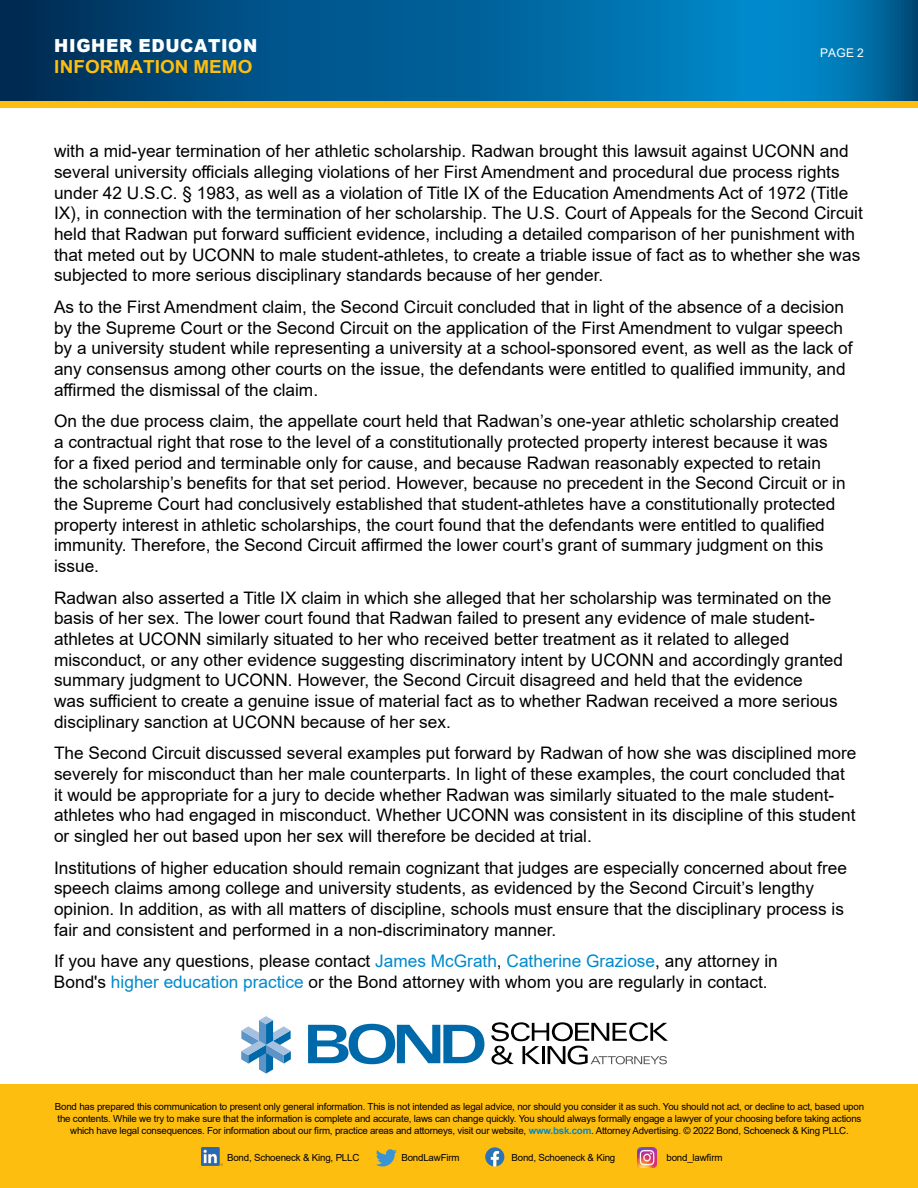
<style>
.page{position:relative;width:918px;height:1188px;background:#fff}
.page>*{position:absolute;margin:0;border:0;box-sizing:border-box;transform-origin:0 0}
.t1{font:900 18px "Arial";letter-spacing:.035em;color:#fff;scale:.95 1}
.t2{font:700 18px "Arial";letter-spacing:.005em;color:#febe10;scale:1.05 1}
.t3{font:17.25px/20.7px "Arial";color:#000}
.t4{font:12px "Arial";color:#fff}
.t5{font:9.75px/11.7px "Arial";letter-spacing:-.02em;color:#000;text-align:center}
.s1{color:#0089cc}
.s2{font-weight:700;color:#0089cc}
</style>
<div class="page">
<div style="left:0;top:54px;width:918px;height:54px;background:#febe10"></div>
<svg style="left:0;top:0;width:918px;height:101px;background:#005f96"></svg>
<div style="left:0;top:1084px;width:918px;height:104px;background:#febe10"></div>
<svg style="left:241px;top:1016px;width:50px;height:58px"></svg>
<svg style="left:308px;top:1024px;width:176px;height:40px"></svg>
<svg style="left:491px;top:1022px;width:177px;height:43px"></svg>
<img style="left:201px;top:1148px;width:22px;height:18px">
<svg style="left:376px;top:1149px;width:21px;height:18px"></svg>
<svg style="left:485px;top:1147px;width:19px;height:19px"></svg>
<img style="left:637px;top:1148px;width:20px;height:19px">
<p class="t1" style="left:54px;top:32px;width:215px">HIGHER EDUCATION</p>
<p class="t2" style="left:54px;top:54px;width:190px">INFORMATION MEMO</p>
<p class="t4" style="left:820px;top:45px;width:45px">PAGE 2</p>
<p class="t3" style="left:54px;top:141px;width:810px">with a mid-year termination of her athletic scholarship. Radwan brought this lawsuit against UCONN and several university officials alleging violations of her First Amendment and procedural due process rights under 42 U.S.C. § 1983, as well as a violation of Title IX of the Education Amendments Act of 1972 (Title IX), in connection with the termination of her scholarship. The U.S. Court of Appeals for the Second Circuit held that Radwan put forward sufficient evidence, including a detailed comparison of her punishment with that meted out by UCONN to male student-athletes, to create a triable issue of fact as to whether she was subjected to more serious disciplinary standards because of her gender.</p>
<p class="t3" style="left:54px;top:296px;width:800px">As to the First Amendment claim, the Second Circuit concluded that in light of the absence of a decision by the Supreme Court or the Second Circuit on the application of the First Amendment to vulgar speech by a university student while representing a university at a school-sponsored event, as well as the lack of any consensus among other courts on the issue, the defendants were entitled to qualified immunity, and affirmed the dismissal of the claim.</p>
<p class="t3" style="left:54px;top:411px;width:793px">On the due process claim, the appellate court held that Radwan’s one-year athletic scholarship created a contractual right that rose to the level of a constitutionally protected property interest because it was for a fixed period and terminable only for cause, and because Radwan reasonably expected to retain the scholarship’s benefits for that set period. However, because no precedent in the Second Circuit or in the Supreme Court had conclusively established that student-athletes have a constitutionally protected property interest in athletic scholarships, the court found that the defendants were entitled to qualified immunity. Therefore, the Second Circuit affirmed the lower court’s grant of summary judgment on this issue.</p>
<p class="t3" style="left:54px;top:587px;width:791px">Radwan also asserted a Title IX claim in which she alleged that her scholarship was terminated on the basis of her sex. The lower court found that Radwan failed to present any evidence of male student&shy;athletes at UCONN similarly situated to her who received better treatment as it related to alleged misconduct, or any other evidence suggesting discriminatory intent by UCONN and accordingly granted summary judgment to UCONN. However, the Second Circuit disagreed and held that the evidence<br>was sufficient to create a genuine issue of material fact as to whether Radwan received a more serious disciplinary sanction at UCONN because of her sex.</p>
<p class="t3" style="left:54px;top:743px;width:804px">The Second Circuit discussed several examples put forward by Radwan of how she was disciplined more severely for misconduct than her male counterparts. In light of these examples, the court concluded that it would be appropriate for a jury to decide whether Radwan was similarly situated to the male student&shy;athletes who had engaged in misconduct. Whether UCONN was consistent in its discipline of this student or singled her out based upon her sex will therefore be decided at trial.</p>
<p class="t3" style="left:54px;top:857px;width:794px">Institutions of higher education should remain cognizant that judges are especially concerned about free speech claims among college and university students, as evidenced by the Second Circuit’s lengthy opinion. In addition, as with all matters of discipline, schools must ensure that the disciplinary process is fair and consistent and performed in a non-discriminatory manner.</p>
<p class="t3" style="left:54px;top:951px;width:725px">If you have any questions, please contact <span class="s1">James McGrath</span>, <span class="s1">Catherine Graziose</span>, any attorney in<br>Bond's <span class="s1">higher education practice</span> or the Bond attorney with whom you are regularly in contact.</p>
<p class="t5" style="left:55px;top:1101px;width:811px">Bond has prepared this communication to present only general information. This is not intended as legal advice, nor should you consider it as such. You should not act, or decline to act, based upon the contents. While we try to make sure that the information is complete and accurate, laws can change quickly. You should always formally engage a lawyer of your choosing before taking actions which have legal consequences. For information about our firm, practice areas and attorneys, visit our website, <span class="s2">www.bsk.com</span>. Attorney Advertising. © 2022 Bond, Schoeneck &amp; King PLLC.</p>
<p class="t5" style="left:227px;top:1152px;width:134px">Bond, Schoeneck &amp; King, PLLC</p>
<p class="t5" style="left:401px;top:1152px;width:60px">BondLawFirm</p>
<p class="t5" style="left:512px;top:1152px;width:105px">Bond, Schoeneck &amp; King</p>
<p class="t5" style="left:666px;top:1152px;width:58px">bond_lawfirm</p>
</div>
